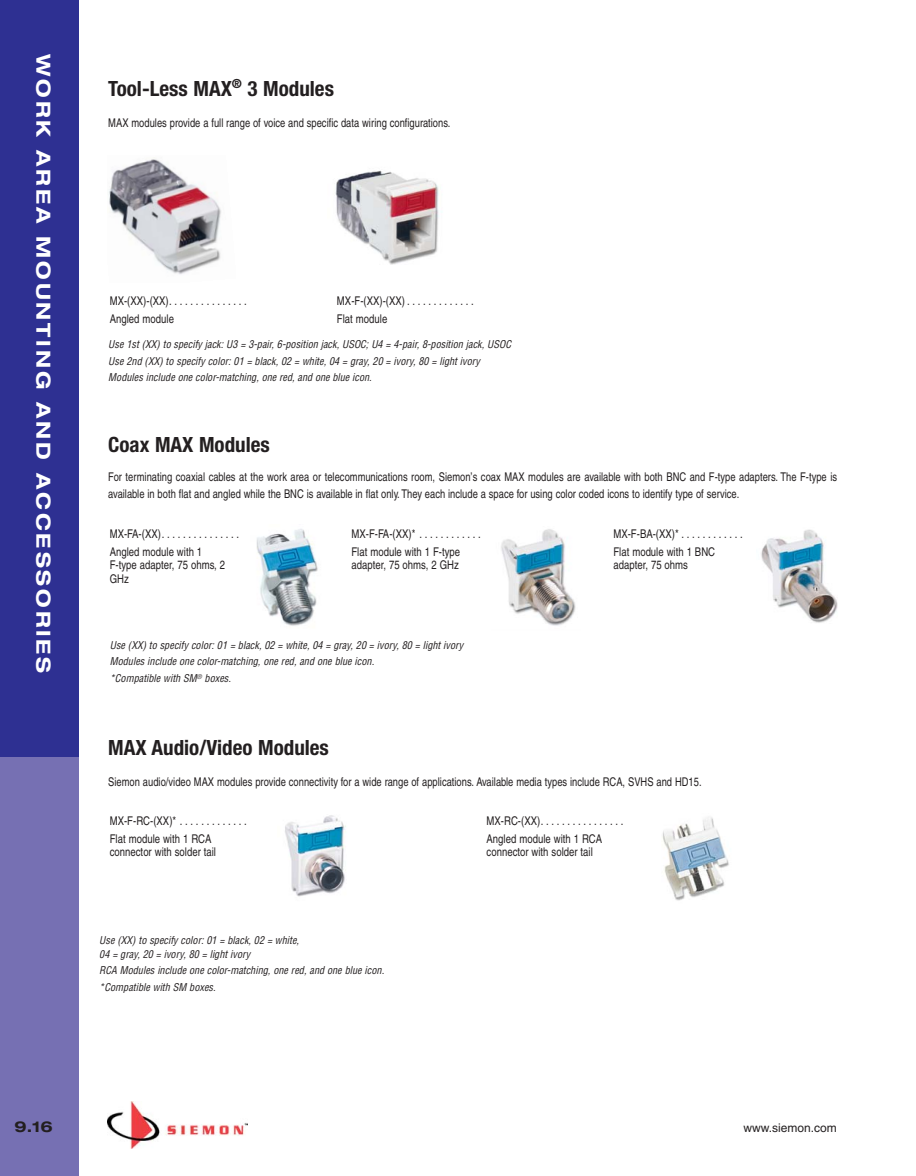
<style>
.page{position:relative;width:916px;height:1176px;background:#fff}
.page>*{position:absolute;margin:0;border:0;box-sizing:border-box;transform-origin:0 0}
.t1{font:700 condensed 21px "Helvetica Neue";color:#231f20}
.t2{font:700 expanded 19.5px "Helvetica Neue";letter-spacing:.15em;color:#fff}
.t3{font:700 expanded 15px "Helvetica Neue";color:#231f20}
.t4{font:12px/16.5px "Helvetica";color:#231f20;scale:.78 1}
.t5{font:12px/18px "Helvetica";color:#231f20;scale:.8 1}
.t6{font:12px "Helvetica";color:#231f20}
.t7{font:italic condensed 10.5px/16.5px "Helvetica";color:#231f20}
</style>
<div class="page">
<img style="left:335px;top:170px;width:107px;height:95px">
<img style="left:109px;top:159px;width:112px;height:116px">
<img style="left:256px;top:529px;width:62px;height:97px">
<img style="left:501px;top:529px;width:75px;height:97px">
<img style="left:761px;top:529px;width:77px;height:94px">
<img style="left:285px;top:815px;width:61px;height:82px">
<img style="left:662px;top:817px;width:67px;height:84px">
<img style="left:107px;top:1101px;width:141px;height:47px">
<div style="left:0;top:370px;width:79px;height:806px;background:#7670b3"></div>
<div style="left:0;top:0;width:79px;height:756px;background:#2e3092"></div>
<h2 class="t2" style="left:51px;top:54px;width:621px;rotate:90deg">WORK AREA MOUNTING AND ACCESSORIES</h2>
<h1 class="t1" style="left:108px;top:81px;width:227px">Tool-Less MAX<sup>®</sup> 3 Modules</h1>
<p class="t4" style="left:108px;top:116px;width:440px">MAX modules provide a full range of voice and specific data wiring configurations.</p>
<p class="t5" style="left:110px;top:293px;width:173px">MX-(XX)-(XX). . . . . . . . . . . . . . .<br>Angled module</p>
<p class="t5" style="left:337px;top:293px;width:172px">MX-F-(XX)-(XX) . . . . . . . . . . . . .<br>Flat module</p>
<p class="t7" style="left:108px;top:337px;width:406px">Use 1st (XX) to specify jack: U3 = 3-pair, 6-position jack, USOC; U4 = 4-pair, 8-position jack, USOC<br>Use 2nd (XX) to specify color: 01 = black, 02 = white, 04 = gray, 20 = ivory, 80 = light ivory<br>Modules include one color-matching, one red, and one blue icon.</p>
<h1 class="t1" style="left:108px;top:437px;width:163px">Coax MAX Modules</h1>
<p class="t4" style="left:108px;top:470px;width:935px">For terminating coaxial cables at the work area or telecommunications room, Siemon’s coax MAX modules are available with both BNC and F-type adapters. The F-type is available in both flat and angled while the BNC is available in flat only. They each include a space for using color coded icons to identify type of service.</p>
<p class="t5" style="left:110px;top:525px;width:163px">MX-FA-(XX). . . . . . . . . . . . . . .<br>Angled module with 1</p>
<p class="t5" style="left:110px;top:559px;width:146px;line-height:13.5px">F-type adapter, 75 ohms, 2<br>GHz</p>
<p class="t5" style="left:351px;top:525px;width:163px">MX-F-FA-(XX)* . . . . . . . . . . . .<br>Flat module with 1 F-type</p>
<p class="t5" style="left:351px;top:557px;width:136px">adapter, 75 ohms, 2 GHz</p>
<p class="t7" style="left:110px;top:637px;width:355px">Use (XX) to specify color: 01 = black, 02 = white, 04 = gray, 20 = ivory, 80 = light ivory<br>Modules include one color-matching, one red, and one blue icon.<br>*Compatible with SM<sup>®</sup> boxes.</p>
<p class="t5" style="left:613px;top:525px;width:163px">MX-F-BA-(XX)* . . . . . . . . . . . .<br>Flat module with 1 BNC</p>
<p class="t5" style="left:613px;top:557px;width:95px">adapter, 75 ohms</p>
<h1 class="t1" style="left:108px;top:740px;width:222px">MAX Audio/Video Modules</h1>
<p class="t4" style="left:108px;top:774px;width:762px">Siemon audio/video MAX modules provide connectivity for a wide range of applications. Available media types include RCA, SVHS and HD15.</p>
<p class="t5" style="left:110px;top:813px;width:173px">MX-F-RC-(XX)* . . . . . . . . . . . . .<br>Flat module with 1 RCA</p>
<p class="t5" style="left:110px;top:844px;width:134px">connector with solder tail</p>
<p class="t7" style="left:99px;top:934px;width:203px;line-height:13.5px">Use (XX) to specify color: 01 = black, 02 = white,<br>04 = gray, 20 = ivory, 80 = light ivory</p>
<p class="t7" style="left:99px;top:963px;width:288px">RCA Modules include one color-matching, one red, and one blue icon. *Compatible with SM boxes.</p>
<p class="t5" style="left:486px;top:813px;width:172px">MX-RC-(XX). . . . . . . . . . . . . . . .<br>Angled module with 1 RCA</p>
<p class="t5" style="left:486px;top:844px;width:134px">connector with solder tail</p>
<h3 class="t3" style="left:15px;top:1121px;width:40px">9.16</h3>
<p class="t6" style="left:743px;top:1123px;width:95px">www.siemon.com</p>
</div>
